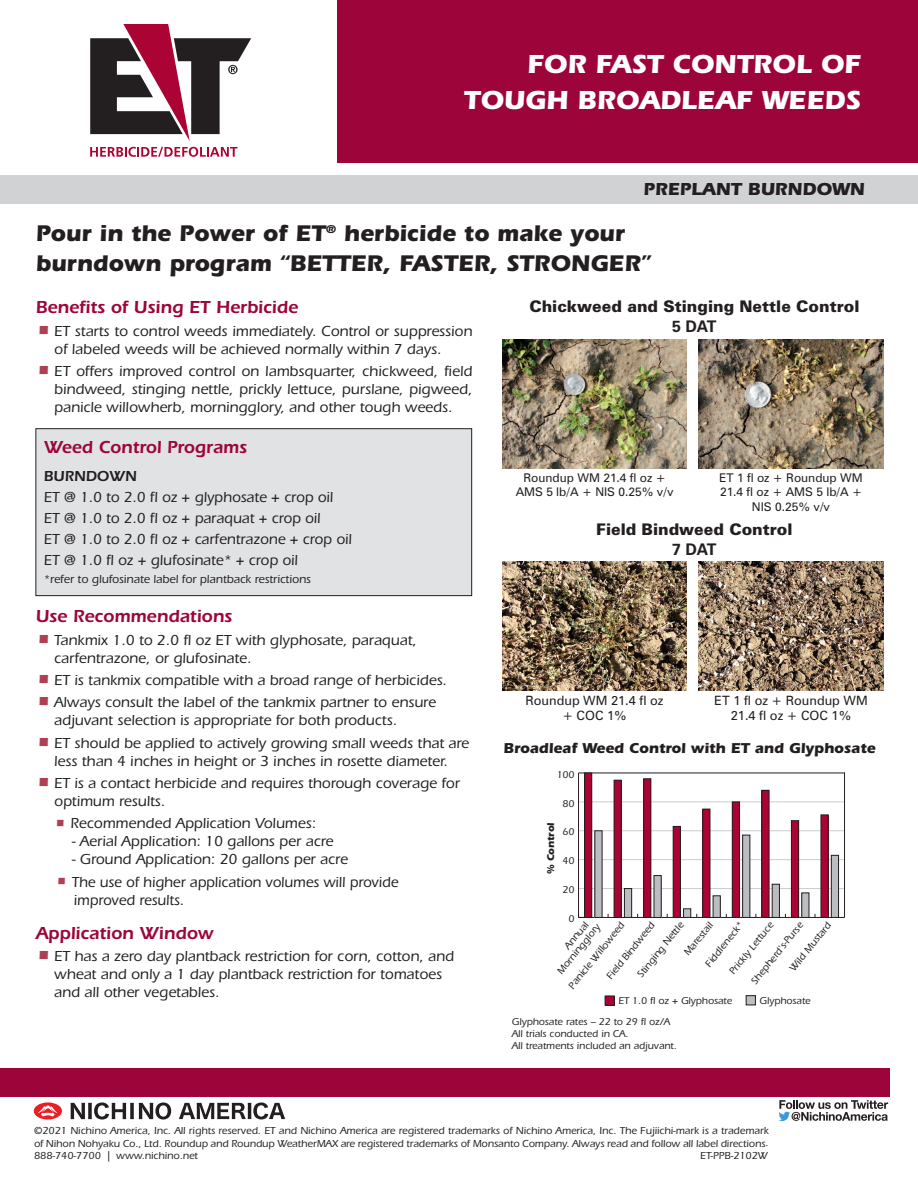
<style>
.page{position:relative;width:918px;height:1188px;background:#fff}
.page>*{position:absolute;margin:0;border:0;box-sizing:border-box;transform-origin:0 0}
.t1{font:700 27px/36px "Itc Eras";color:#fff;text-align:right}
.t2{font:700 23.4px/30.2px "Itc Eras";color:#231f20}
.t3{font:600 18px "Itc Eras";color:#9d053a}
.t4{font:700 18px "Itc Eras";color:#231f20}
.t5{font:900 16.05px "Zurich BT";color:#231f20}
.t6{font:700 16.05px "Zurich BT";letter-spacing:-.045em;color:#231f20}
.t7{font:500 15px/18px "Itc Eras";color:#231f20}
.t8{font:600 15px "Itc Eras";color:#231f20}
.t9{font:700 14.85px "Itc Eras";color:#231f20}
.t10{font:12.9px/15.5px "Zurich BT";color:#231f20;text-align:center}
.t11{font:12px/14.7px "Zurich BT";color:#231f20;text-align:center}
.t12{font:500 12px "Itc Eras";color:#231f20}
.t13{font:500 10.5px/12.3px "Itc Eras";color:#231f20;text-align:justify}
.t14{font:500 10.2px/12.3px "Itc Eras";color:#231f20}
.t15{font:700 10.2px "Itc Eras";color:#231f20}
.s1{font-size:27px;color:#af4054}
.s2{font-size:21px;color:#af4054}
</style>
<div class="page">
<svg style="left:90px;top:147px;width:147px;height:10px"></svg>
<svg style="left:90px;top:24px;width:161px;height:117px"></svg>
<div style="left:338px;top:0;width:580px;height:163px;background:#9d053a"></div>
<div style="left:0;top:176px;width:918px;height:28px;background:#d1d2d4"></div>
<div style="left:36px;top:429px;width:436px;height:166px;background:#e1e2e4"></div>
<div style="left:36px;top:429px;width:436px;height:167px;border:1px solid #231f20"></div>
<img style="left:502px;top:339px;width:185px;height:129px">
<img style="left:699px;top:339px;width:184px;height:129px">
<img style="left:502px;top:562px;width:185px;height:129px">
<img style="left:699px;top:562px;width:184px;height:129px">
<div style="left:605px;top:996px;width:9px;height:9px;background:#ab0333"></div>
<div style="left:605px;top:996px;width:10px;height:9px;border:1px solid #231f20"></div>
<div style="left:746px;top:996px;width:9px;height:9px;background:#bcbdc0"></div>
<div style="left:746px;top:995px;width:10px;height:10px;border:1px solid #231f20"></div>
<hr style="left:579px;top:917px;width:266px;height:1px;background:#231f20">
<hr style="left:844px;top:773px;width:1px;height:144px;background:#231f20">
<hr style="left:578px;top:773px;width:1px;height:144px;background:#231f20">
<hr style="left:579px;top:888px;width:265px;height:1px;background:#cbccce">
<hr style="left:579px;top:859px;width:265px;height:1px;background:#cbccce">
<hr style="left:579px;top:830px;width:265px;height:1px;background:#cbccce">
<hr style="left:579px;top:801px;width:265px;height:1px;background:#cbccce">
<hr style="left:579px;top:772px;width:266px;height:1px;background:#231f20">
<div style="left:595px;top:831px;width:7px;height:86px;background:#bcbdc0"></div>
<div style="left:624px;top:889px;width:8px;height:28px;background:#bcbdc0"></div>
<div style="left:624px;top:888px;width:8px;height:30px;border:1px solid #231f20"></div>
<div style="left:654px;top:876px;width:7px;height:41px;background:#bcbdc0"></div>
<div style="left:684px;top:909px;width:7px;height:8px;background:#bcbdc0"></div>
<div style="left:683px;top:909px;width:8px;height:9px;border:1px solid #231f20"></div>
<div style="left:713px;top:896px;width:7px;height:21px;background:#bcbdc0"></div>
<div style="left:713px;top:896px;width:8px;height:22px;border:1px solid #231f20"></div>
<div style="left:743px;top:835px;width:7px;height:82px;background:#bcbdc0"></div>
<div style="left:742px;top:835px;width:8px;height:83px;border:1px solid #231f20"></div>
<div style="left:772px;top:884px;width:7px;height:33px;background:#bcbdc0"></div>
<div style="left:772px;top:884px;width:8px;height:34px;border:1px solid #231f20"></div>
<div style="left:802px;top:893px;width:7px;height:24px;background:#bcbdc0"></div>
<div style="left:831px;top:855px;width:8px;height:62px;background:#bcbdc0"></div>
<div style="left:831px;top:855px;width:8px;height:63px;border:1px solid #231f20"></div>
<div style="left:585px;top:773px;width:7px;height:144px;background:#ab0333"></div>
<div style="left:584px;top:773px;width:8px;height:145px;border:1px solid #231f20"></div>
<div style="left:614px;top:780px;width:7px;height:137px;background:#ab0333"></div>
<div style="left:614px;top:780px;width:8px;height:138px;border:1px solid #231f20"></div>
<div style="left:644px;top:779px;width:7px;height:138px;background:#ab0333"></div>
<div style="left:643px;top:779px;width:8px;height:139px;border:1px solid #231f20"></div>
<div style="left:673px;top:826px;width:7px;height:91px;background:#ab0333"></div>
<div style="left:673px;top:826px;width:8px;height:92px;border:1px solid #231f20"></div>
<div style="left:703px;top:809px;width:7px;height:108px;background:#ab0333"></div>
<div style="left:732px;top:802px;width:8px;height:115px;background:#ab0333"></div>
<div style="left:732px;top:802px;width:8px;height:116px;border:1px solid #231f20"></div>
<div style="left:762px;top:790px;width:7px;height:127px;background:#ab0333"></div>
<div style="left:791px;top:821px;width:8px;height:96px;background:#ab0333"></div>
<div style="left:791px;top:820px;width:8px;height:98px;border:1px solid #231f20"></div>
<div style="left:821px;top:815px;width:7px;height:102px;background:#ab0333"></div>
<div style="left:0;top:1068px;width:890px;height:29px;background:#9d053a"></div>
<svg style="left:779px;top:1100px;width:109px;height:21px"></svg>
<svg style="left:34px;top:1102px;width:28px;height:18px"></svg>
<svg style="left:38px;top:1105px;width:20px;height:12px"></svg>
<svg style="left:71px;top:1102px;width:100px;height:18px"></svg>
<svg style="left:179px;top:1102px;width:106px;height:17px"></svg>
<h1 class="t1" style="left:464px;top:48px;width:399px">FOR FAST CONTROL OF<br>TOUGH BROADLEAF WEEDS</h1>
<p class="t4" style="left:644px;top:182px;width:223px">PREPLANT BURNDOWN</p>
<h2 class="t2" style="left:36px;top:220px;width:617px">Pour in the Power of ET<sup>®</sup> herbicide to make your burndown program “BETTER, FASTER, STRONGER”</h2>
<p class="t3" style="left:36px;top:301px;width:264px">Benefits of Using ET Herbicide</p>
<p class="t7" style="left:54px;top:323px;width:420px;text-indent:-19px"><span class="s1">•</span> ET starts to control weeds immediately. Control or suppression of labeled weeds will be achieved normally within 7 days.</p>
<p class="t7" style="left:54px;top:364px;width:420px;text-align:justify;text-indent:-19px"><span class="s1">•</span> ET offers improved control on lambsquarter, chickweed, field bindweed, stinging nettle, prickly lettuce, purslane, pigweed, panicle willowherb, morningglory, and other tough weeds.</p>
<p class="t3" style="left:44px;top:441px;width:205px">Weed Control Programs</p>
<p class="t8" style="left:44px;top:471px;width:94px">BURNDOWN</p>
<p class="t7" style="left:44px;top:488px;width:309px;line-height:21px">ET @ 1.0 to 2.0 fl oz + glyphosate + crop oil ET @ 1.0 to 2.0 fl oz + paraquat + crop oil<br>ET @ 1.0 to 2.0 fl oz + carfentrazone + crop oil ET @ 1.0 fl oz + glufosinate* + crop oil</p>
<p class="t12" style="left:44px;top:575px;width:268px">*refer to glufosinate label for plantback restrictions</p>
<p class="t3" style="left:36px;top:610px;width:198px">Use Recommendations</p>
<p class="t7" style="left:54px;top:632px;width:364px;text-indent:-19px"><span class="s1">•</span> Tankmix 1.0 to 2.0 fl oz ET with glyphosate, paraquat, carfentrazone, or glufosinate.</p>
<p class="t7" style="left:36px;top:673px;width:413px"><span class="s1">•</span> ET is tankmix compatible with a broad range of herbicides.</p>
<p class="t7" style="left:54px;top:695px;width:383px;text-indent:-19px"><span class="s1">•</span> Always consult the label of the tankmix partner to ensure adjuvant selection is appropriate for both products.</p>
<p class="t7" style="left:36px;top:735px;width:435px;text-align:center"><span class="s1">•</span> ET should be applied to actively growing small weeds that are less than 4 inches in height or 3 inches in rosette diameter.</p>
<p class="t7" style="left:54px;top:776px;width:407px;text-indent:-19px"><span class="s1">•</span> ET is a contact herbicide and requires thorough coverage for optimum results.</p>
<p class="t7" style="left:54px;top:816px;width:263px"><span class="s2">•</span> Recommended Application Volumes:</p>
<p class="t7" style="left:72px;top:834px;width:263px">- Aerial Application: 10 gallons per acre</p>
<p class="t7" style="left:72px;top:852px;width:278px">- Ground Application: 20 gallons per acre</p>
<p class="t7" style="left:74px;top:874px;width:326px;text-indent:-19px"><span class="s2">•</span> The use of higher application volumes will provide improved results.</p>
<p class="t3" style="left:36px;top:927px;width:179px">Application Window</p>
<p class="t7" style="left:54px;top:949px;width:402px;text-indent:-19px"><span class="s1">•</span> ET has a zero day plantback restriction for corn, cotton, and wheat and only a 1 day plantback restriction for tomatoes and all other vegetables.</p>
<p class="t5" style="left:529px;top:301px;width:332px">Chickweed and Stinging Nettle Control</p>
<p class="t6" style="left:672px;top:320px;width:46px">5 DAT</p>
<p class="t11" style="left:516px;top:471px;width:159px">Roundup WM 21.4 fl oz +<br>AMS 5 lb/A + NIS 0.25% v/v</p>
<p class="t11" style="left:719px;top:471px;width:145px">ET 1 fl oz + Roundup WM<br>21.4 fl oz + AMS 5 lb/A +<br>NIS 0.25% v/v</p>
<p class="t5" style="left:596px;top:523px;width:198px">Field Bindweed Control</p>
<p class="t6" style="left:672px;top:543px;width:46px">7 DAT</p>
<p class="t10" style="left:526px;top:694px;width:139px">Roundup WM 21.4 fl oz + COC 1%</p>
<p class="t10" style="left:714px;top:694px;width:155px">ET 1 fl oz + Roundup WM<br>21.4 fl oz + COC 1%</p>
<p class="t9" style="left:504px;top:743px;width:373px">Broadleaf Weed Control with ET and Glyphosate</p>
<p class="t14" style="left:557px;top:769px;width:19px">100</p>
<p class="t14" style="left:563px;top:798px;width:13px">80</p>
<p class="t15" style="left:547px;top:874px;width:53px;rotate:-90deg">% Control</p>
<p class="t14" style="left:563px;top:827px;width:13px">60</p>
<p class="t14" style="left:563px;top:856px;width:13px">40</p>
<p class="t14" style="left:563px;top:885px;width:13px">20</p>
<p class="t14" style="left:568px;top:914px;width:7px">0</p>
<p class="t14" style="left:548px;top:964px;width:64px;line-height:10.2px;text-indent:24px;rotate:-51deg">Annual<br>Morningglory</p>
<p class="t14" style="left:635px;top:973px;width:69px;rotate:-51deg">Stinging Nettle</p>
<p class="t14" style="left:682px;top:951px;width:41px;rotate:-51deg">Marestail</p>
<p class="t14" style="left:567px;top:984px;width:84px;rotate:-51deg">Panicle Willoweed</p>
<p class="t14" style="left:604px;top:975px;width:72px;rotate:-51deg">Field Bindweed</p>
<p class="t14" style="left:767px;top:950px;width:61px;line-height:21.6px;text-indent:-34px;rotate:-51deg">Shepherd's-Purse<br>Wild Mustard</p>
<p class="t14" style="left:703px;top:962px;width:56px;rotate:-51deg">Fiddleneck*</p>
<p class="t14" style="left:727px;top:970px;width:66px;rotate:-51deg">Prickly Lettuce</p>
<p class="t14" style="left:618px;top:996px;width:115px">ET 1.0 fl oz + Glyphosate</p>
<p class="t14" style="left:759px;top:995px;width:53px">Glyphosate</p>
<p class="t14" style="left:512px;top:1016px;width:166px">Glyphosate rates – 22 to 29 fl oz/A<br>All trials conducted in CA.<br>All treatments included an adjuvant.</p>
<p class="t13" style="left:34px;top:1125px;width:736px">©2021 Nichino America, Inc. All rights reserved. ET and Nichino America are registered trademarks of Nichino America, Inc. The Fujiichi-mark is a trademark of Nihon Nohyaku Co., Ltd. Roundup and Roundup WeatherMAX are registered trademarks of Monsanto Company. Always read and follow all label directions.<br>888-740-7700 | www.nichino.net</p>
<p class="t13" style="left:700px;top:1150px;width:69px">ET-PPB-2102W</p>
</div>
